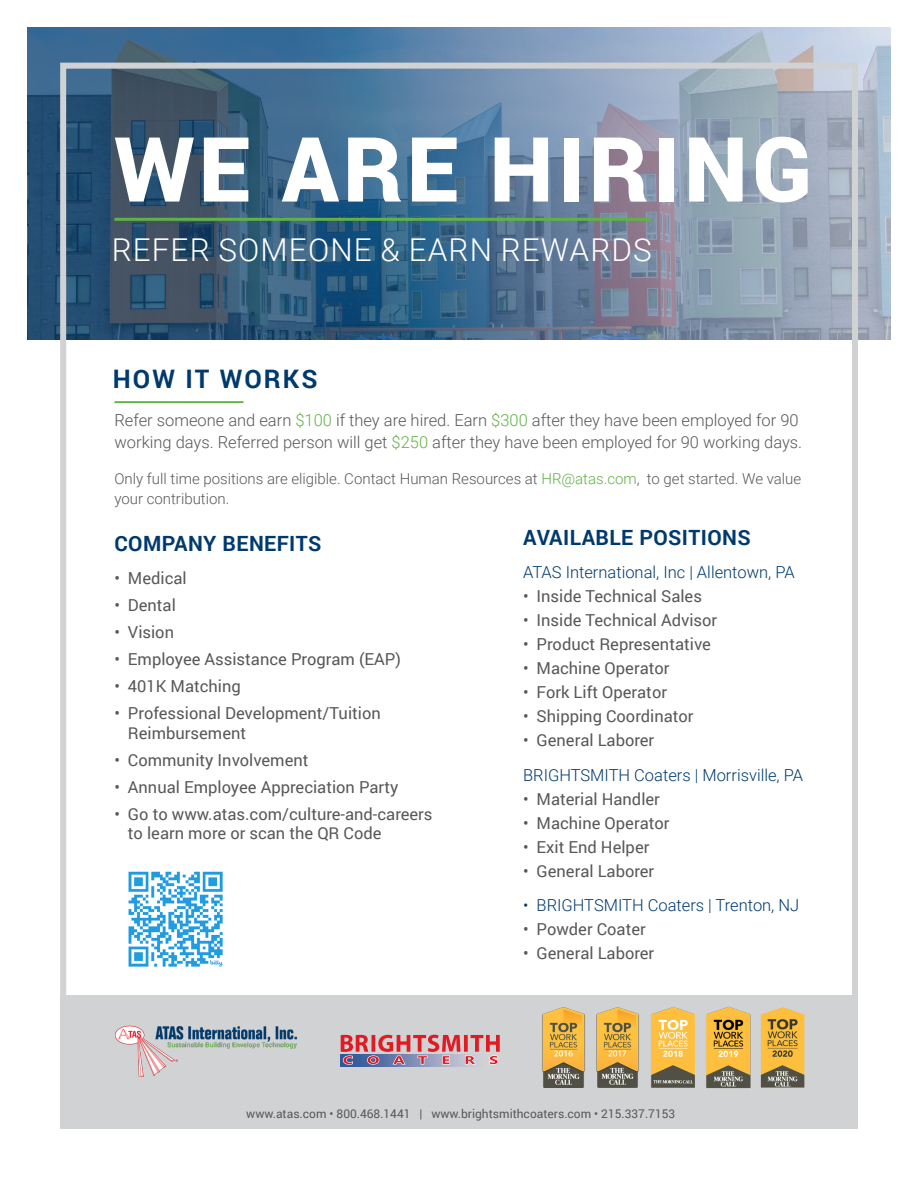
<style>
.page{position:relative;width:918px;height:1188px;background:#fff}
.page>*{position:absolute;margin:0;border:0;box-sizing:border-box;transform-origin:0 0}
.t1{font:900 90px "Roboto";letter-spacing:.05em;color:#fff}
.t2{font:300 31.5px "Roboto";letter-spacing:.035em;color:#fff}
.t3{font:700 25.5px "Roboto";letter-spacing:.08em;color:#003a6d}
.t4{font:700 21px "Roboto";letter-spacing:.02em;color:#003a6d}
.t5{font:16.5px/19.5px "Roboto";color:#57585a}
.t6{font:300 16.5px/22.5px "Roboto";color:#57585a}
.t7{font:300 16.5px "Roboto";color:#003a6d}
.t8{font:300 15px/19.5px "Roboto";color:#57585a}
.t9{font:12px "Roboto";color:#57585a}
.s1{color:#60b245}
</style>
<div class="page">
<svg style="left:27px;top:27px;width:864px;height:312px;background:#5f7b97"></svg>
<div style="left:60px;top:63px;width:798px;height:1066px;border:6px solid #d1d2d4"></div>
<div style="left:60px;top:996px;width:798px;height:133px;background:#d1d2d4"></div>
<img style="left:115px;top:1026px;width:182px;height:51px">
<hr style="left:114px;top:401px;width:129px;height:2px;background:#60b245">
<hr style="left:114px;top:218px;width:536px;height:3px;background:#60b245">
<svg style="left:341px;top:1035px;width:159px;height:31px"></svg>
<img style="left:542px;top:1007px;width:43px;height:81px">
<img style="left:596px;top:1007px;width:43px;height:81px">
<img style="left:651px;top:1007px;width:44px;height:81px">
<img style="left:706px;top:1006px;width:55px;height:83px">
<img style="left:761px;top:1007px;width:43px;height:81px">
<img style="left:128px;top:871px;width:95px;height:96px">
<p class="t1" style="left:114px;top:106px;width:699px">WE ARE HIRING</p>
<p class="t2" style="left:112px;top:227px;width:542px">REFER SOMEONE &amp; EARN REWARDS</p>
<p class="t3" style="left:113px;top:361px;width:206px">HOW IT WORKS</p>
<p class="t6" style="left:114px;top:408px;width:689px">Refer someone and earn <span class="s1">$100</span> if they are hired. Earn <span class="s1">$300</span> after they have been employed for 90 working days. Referred person will get <span class="s1">$250</span> after they have been employed for 90 working days.</p>
<p class="t8" style="left:114px;top:468px;width:688px">Only full time positions are eligible. Contact Human Resources at <span class="s1">HR@atas.com</span>, to get started. We value your contribution.</p>
<p class="t4" style="left:114px;top:529px;width:208px">COMPANY BENEFITS</p>
<p class="t5" style="left:114px;top:568px;width:74px">• Medical</p>
<p class="t5" style="left:114px;top:595px;width:63px">• Dental</p>
<p class="t5" style="left:114px;top:622px;width:61px">• Vision</p>
<p class="t5" style="left:114px;top:649px;width:288px">• Employee Assistance Program (EAP)</p>
<p class="t5" style="left:114px;top:676px;width:128px">• 401K Matching</p>
<p class="t5" style="left:128px;top:703px;width:254px;text-indent:-14px">• Professional Development/Tuition<br>Reimbursement</p>
<p class="t5" style="left:114px;top:750px;width:196px">• Community Involvement</p>
<p class="t5" style="left:114px;top:777px;width:285px">• Annual Employee Appreciation Party</p>
<p class="t5" style="left:128px;top:804px;width:306px;text-indent:-14px">• Go to www.atas.com/culture-and-careers to learn more or scan the QR Code</p>
<p class="t4" style="left:523px;top:523px;width:229px">AVAILABLE POSITIONS</p>
<p class="t7" style="left:523px;top:561px;width:273px">ATAS International, Inc | Allentown, PA</p>
<p class="t5" style="left:523px;top:586px;width:180px">• Inside Technical Sales</p>
<p class="t5" style="left:523px;top:610px;width:196px">• Inside Technical Advisor</p>
<p class="t5" style="left:523px;top:634px;width:189px">• Product Representative</p>
<p class="t5" style="left:523px;top:658px;width:148px">• Machine Operator</p>
<p class="t5" style="left:523px;top:682px;width:145px">• Fork Lift Operator</p>
<p class="t5" style="left:523px;top:706px;width:172px">• Shipping Coordinator</p>
<p class="t5" style="left:523px;top:730px;width:133px">• General Laborer</p>
<p class="t7" style="left:523px;top:763px;width:282px">BRIGHTSMITH Coaters | Morrisville, PA</p>
<p class="t5" style="left:523px;top:789px;width:138px">• Material Handler</p>
<p class="t5" style="left:523px;top:813px;width:148px">• Machine Operator</p>
<p class="t5" style="left:523px;top:837px;width:128px">• Exit End Helper</p>
<p class="t5" style="left:523px;top:861px;width:133px">• General Laborer</p>
<p class="t7" style="left:523px;top:894px;width:278px">• BRIGHTSMITH Coaters | Trenton, NJ</p>
<p class="t5" style="left:523px;top:919px;width:124px">• Powder Coater</p>
<p class="t5" style="left:523px;top:943px;width:133px">• General Laborer</p>
<p class="t9" style="left:246px;top:1106px;width:430px">www.atas.com • 800.468.1441 | www.brightsmithcoaters.com • 215.337.7153</p>
</div>
